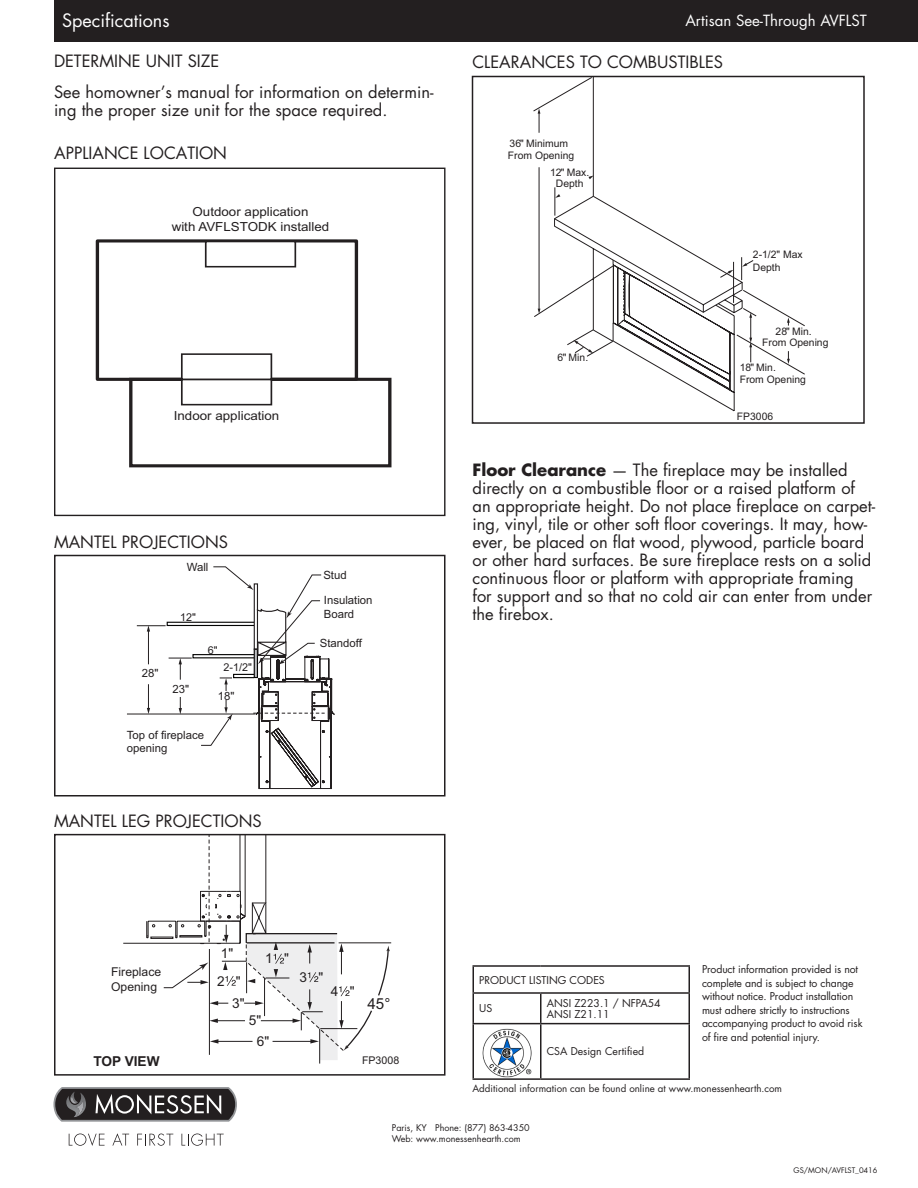
<style>
.page{position:relative;width:918px;height:1188px;background:#fff}
.page>*{position:absolute;margin:0;border:0;box-sizing:border-box;transform-origin:0 0}
.t1{font:18px "Futura";color:#fff}
.t2{font:16.5px/18px "Futura";color:#231f20}
.t3{font:15.15px "Arial";color:#231f20}
.t4{font:15px "Futura";color:#fff}
.t5{font:13.65px "Arial";color:#231f20}
.t6{font:700 13.65px "Arial";color:#231f20}
.t7{font:12.45px/15px "Arial";color:#231f20;text-align:center;scale:1.07 1}
.t8{font:12.15px/14.5px "Arial";color:#231f20}
.t9{font:11.4px/13.6px "Arial";color:#231f20}
.t10{font:10.8px "Arial";color:#231f20}
.t11{font:10.65px "Arial";color:#231f20}
.t12{font:10.5px/13.5px "Futura";letter-spacing:-.01em;color:#231f20}
.t13{font:10.35px/11.6px "Arial";color:#231f20}
.t14{font:9.75px "Futura";color:#231f20}
.t15{font:9px/10.5px "Futura";color:#231f20}
.t16{font:7.5px "Futura";color:#231f20}
.s1{font-weight:700}
</style>
<div class="page">
<div style="left:54px;top:0;width:864px;height:42px;background:#231f20"></div>
<hr style="left:472px;top:965px;width:69px;height:2px;background:#231f20">
<hr style="left:472px;top:967px;width:2px;height:25px;background:#231f20">
<hr style="left:541px;top:965px;width:149px;height:2px;background:#231f20">
<hr style="left:688px;top:967px;width:2px;height:25px;background:#231f20">
<hr style="left:472px;top:992px;width:69px;height:2px;background:#231f20">
<hr style="left:472px;top:994px;width:2px;height:29px;background:#231f20">
<hr style="left:541px;top:992px;width:149px;height:2px;background:#231f20">
<hr style="left:540px;top:994px;width:2px;height:29px;background:#231f20">
<hr style="left:688px;top:994px;width:2px;height:29px;background:#231f20">
<hr style="left:472px;top:1023px;width:69px;height:1px;background:#231f20">
<hr style="left:472px;top:1024px;width:2px;height:54px;background:#231f20">
<hr style="left:541px;top:1023px;width:149px;height:1px;background:#231f20">
<hr style="left:540px;top:1024px;width:2px;height:54px;background:#231f20">
<hr style="left:688px;top:1024px;width:2px;height:54px;background:#231f20">
<hr style="left:472px;top:1078px;width:69px;height:2px;background:#231f20">
<hr style="left:541px;top:1078px;width:149px;height:2px;background:#231f20">
<img style="left:482px;top:1028px;width:50px;height:50px">
<svg style="left:53px;top:1087px;width:184px;height:35px;background:#555354"></svg>
<svg style="left:69px;top:1134px;width:36px;height:12px"></svg>
<svg style="left:112px;top:1133px;width:17px;height:13px"></svg>
<svg style="left:137px;top:1134px;width:36px;height:12px"></svg>
<svg style="left:182px;top:1134px;width:42px;height:12px"></svg>
<div style="left:129px;top:378px;width:262px;height:89px;border:3px solid #231f20"></div>
<div style="left:96px;top:239px;width:262px;height:142px;border:3px solid #231f20"></div>
<div style="left:205px;top:241px;width:91px;height:27px;border:2px solid #231f20"></div>
<div style="left:181px;top:379px;width:91px;height:26px;border:2px solid #231f20"></div>
<div style="left:181px;top:353px;width:91px;height:27px;border:2px solid #231f20"></div>
<div style="left:54px;top:168px;width:391px;height:348px;border:1px solid #231f20"></div>
<svg style="left:127px;top:566px;width:208px;height:223px"></svg>
<div style="left:217px;top:692px;width:18px;height:8px;background:#fff"></div>
<div style="left:54px;top:555px;width:392px;height:241px;border:2px solid #231f20"></div>
<hr style="left:319px;top:1029px;width:1px;height:35px;background:#231f20">
<hr style="left:339px;top:943px;width:52px;height:1px;background:#231f20">
<hr style="left:123px;top:943px;width:117px;height:1px;background:#231f20">
<svg style="left:146px;top:837px;width:244px;height:223px"></svg>
<div style="left:54px;top:834px;width:392px;height:242px;border:2px solid #231f20"></div>
<svg style="left:671px;top:375px;width:64px;height:37px"></svg>
<svg style="left:533px;top:79px;width:272px;height:296px"></svg>
<svg style="left:538px;top:108px;width:2px;height:6px"></svg>
<hr style="left:539px;top:167px;width:1px;height:143px;background:#231f20">
<svg style="left:787px;top:318px;width:3px;height:8px"></svg>
<svg style="left:787px;top:351px;width:3px;height:13px"></svg>
<svg style="left:588px;top:176px;width:6px;height:3px"></svg>
<svg style="left:554px;top:187px;width:200px;height:175px"></svg>
<div style="left:472px;top:76px;width:393px;height:348px;border:2px solid #231f20"></div>
<p class="t1" style="left:62px;top:9px;width:109px">Specifications</p>
<p class="t2" style="left:54px;top:52px;width:167px">DETERMINE UNIT SIZE</p>
<p class="t2" style="left:54px;top:83px;width:381px">See homowner’s manual for information on determin&shy;ing the proper size unit for the space required.</p>
<p class="t2" style="left:54px;top:144px;width:174px">APPLIANCE LOCATION</p>
<p class="t7" style="left:172px;top:205px;width:149px">Outdoor application<br>with AVFLSTODK installed</p>
<p class="t7" style="left:174px;top:409px;width:100px">Indoor application</p>
<p class="t2" style="left:54px;top:533px;width:176px">MANTEL PROJECTIONS</p>
<p class="t9" style="left:187px;top:561px;width:23px">Wall</p>
<p class="t9" style="left:142px;top:667px;width:18px">28"</p>
<p class="t10" style="left:180px;top:610px;width:17px">12"</p>
<p class="t9" style="left:172px;top:682px;width:18px">23"</p>
<p class="t10" style="left:208px;top:643px;width:11px">6"</p>
<p class="t10" style="left:224px;top:661px;width:30px">2-1/2"</p>
<p class="t9" style="left:218px;top:689px;width:18px">18"</p>
<p class="t9" style="left:127px;top:728px;width:79px">Top of fireplace opening</p>
<p class="t2" style="left:54px;top:812px;width:209px">MANTEL LEG PROJECTIONS</p>
<p class="t9" style="left:323px;top:563px;width:51px;line-height:24.9px">Stud<br>Insulation</p>
<p class="t9" style="left:324px;top:607px;width:32px">Board</p>
<p class="t9" style="left:320px;top:637px;width:44px">Standoff</p>
<p class="t4" style="left:685px;top:11px;width:183px">Artisan See-Through AVFLST</p>
<p class="t2" style="left:472px;top:53px;width:252px">CLEARANCES TO COMBUSTIBLES</p>
<p class="t13" style="left:508px;top:138px;width:68px">36" Minimum<br>From Opening</p>
<p class="t13" style="left:550px;top:166px;width:41px;text-align:center">12" Max.<br>Depth</p>
<p class="t13" style="left:557px;top:352px;width:32px">6" Min.</p>
<p class="t13" style="left:753px;top:248px;width:51px;line-height:12.5px">2-1/2" Max<br>Depth</p>
<p class="t13" style="left:762px;top:326px;width:68px;text-align:center">28" Min.<br>From Opening</p>
<p class="t13" style="left:740px;top:362px;width:68px">18" Min.<br>From Opening</p>
<p class="t13" style="left:737px;top:410px;width:38px">FP3006</p>
<p class="t2" style="left:472px;top:461px;width:404px"><span class="s1">Floor Clearance</span> — The fireplace may be installed directly on a combustible floor or a raised platform of an appropriate height. Do not place fireplace on carpet&shy;ing, vinyl, tile or other soft floor coverings. It may, how&shy;ever, be placed on flat wood, plywood, particle board or other hard surfaces. Be sure fireplace rests on a solid continuous floor or platform with appropriate framing for support and so that no cold air can enter from under the firebox.</p>
<p class="t8" style="left:111px;top:965px;width:51px">Fireplace<br>Opening</p>
<p class="t5" style="left:221px;top:944px;width:14px">1"</p>
<p class="t5" style="left:217px;top:972px;width:25px">2 "</p>
<p class="t5" style="left:232px;top:994px;width:14px">3"</p>
<p class="t5" style="left:265px;top:950px;width:25px">1 "</p>
<p class="t5" style="left:249px;top:1011px;width:14px">5"</p>
<p class="t5" style="left:257px;top:1033px;width:14px">6"</p>
<p class="t5" style="left:300px;top:968px;width:25px">3 "</p>
<p class="t5" style="left:331px;top:982px;width:25px">4 "</p>
<p class="t3" style="left:368px;top:994px;width:24px">45°</p>
<p class="t6" style="left:94px;top:1052px;width:68px">TOP VIEW</p>
<p class="t11" style="left:362px;top:1053px;width:39px">FP3008</p>
<p class="t12" style="left:702px;top:963px;width:162px">Product information provided is not complete and is subject to change without notice. Product installation must adhere strictly to instructions accompanying product to avoid risk of fire and potential injury.</p>
<p class="t12" style="left:479px;top:973px;width:127px">PRODUCT LISTING CODES</p>
<p class="t12" style="left:479px;top:1002px;width:15px">US</p>
<p class="t12" style="left:547px;top:998px;width:115px;line-height:10.5px">ANSI Z223.1 / NFPA54<br>ANSI Z21.11</p>
<p class="t12" style="left:547px;top:1045px;width:99px">CSA Design Certified</p>
<p class="t14" style="left:472px;top:1082px;width:311px">Additional information can be found online at www.monessenhearth.com</p>
<p class="t15" style="left:392px;top:1123px;width:139px">Paris, KY Phone: (877) 863-4350<br>Web: www.monessenhearth.com</p>
<p class="t16" style="left:794px;top:1165px;width:85px">GS/MON/AVFLST_0416</p>
</div>
